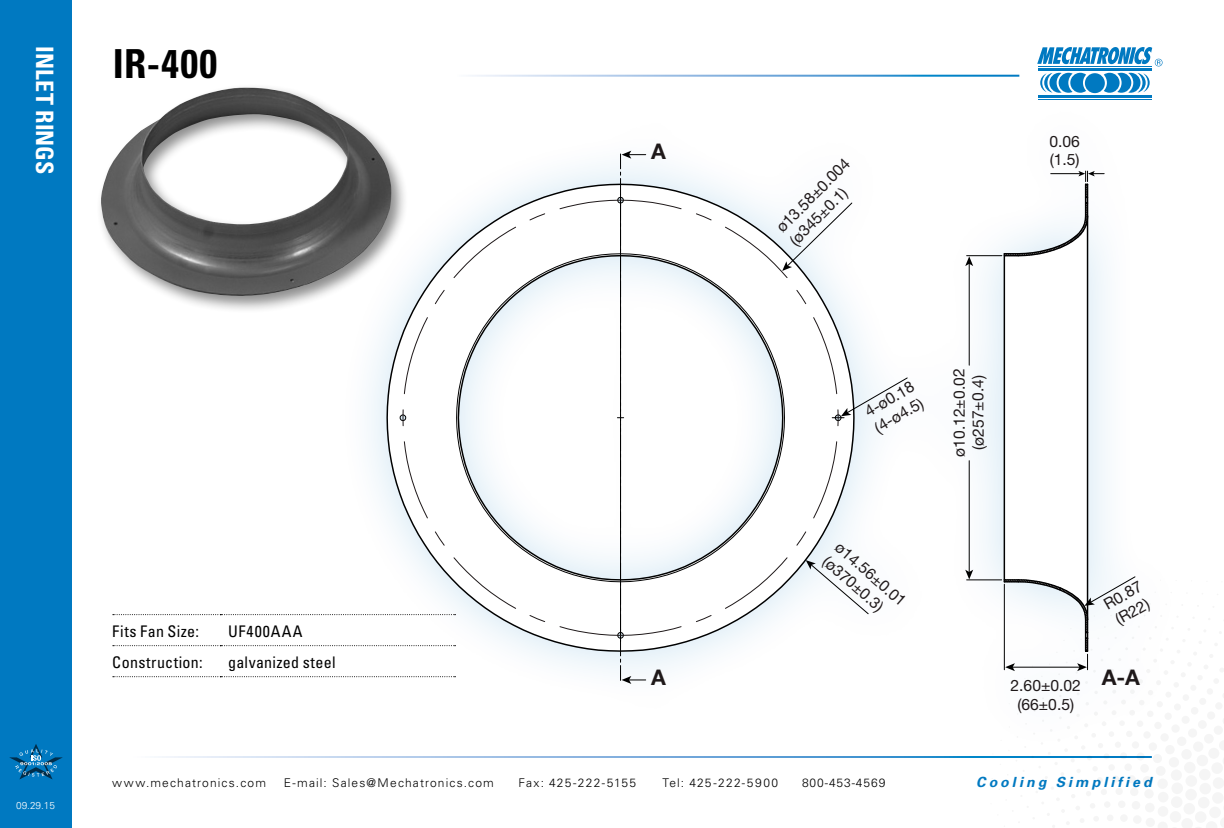
<style>
.page{position:relative;width:1224px;height:828px;background:#fff}
.page>*{position:absolute;margin:0;border:0;box-sizing:border-box;transform-origin:0 0}
.t1{font:700 condensed 40px "Univers";color:#000}
.t2{font:700 condensed 24px "Univers";letter-spacing:.005em;color:#fff}
.t3{font:700 21.6px "Helvetica Neue";color:#1f191a}
.t4{font:condensed 16px "Univers";letter-spacing:.03em;color:#000}
.t5{font:condensed 16px "Univers";letter-spacing:.06em;color:#000}
.t6{font:15.6px/18.8px "Helvetica Neue";letter-spacing:-.005em;color:#1f191a}
.t7{font:italic 700 14px "Univers";letter-spacing:.225em;color:#0079c1}
.t8{font:300 12px "Univers";letter-spacing:.095em;color:#000}
.t9{font:300 12px "Univers";letter-spacing:.075em;color:#000}
.t10{font:300 10px "Univers";color:#fff}
</style>
<div class="page">
<div style="left:0;top:0;width:72px;height:828px;background:#0079c1"></div>
<svg style="left:1040px;top:73px;width:46px;height:15px"></svg>
<svg style="left:1104px;top:73px;width:46px;height:15px"></svg>
<div style="left:1085px;top:73px;width:20px;height:20px;background:#0079c1;border-radius:50%"></div>
<hr style="left:1038px;top:66px;width:114px;height:1px;background:#0079c1">
<hr style="left:1038px;top:69px;width:114px;height:2px;background:#0079c1">
<svg style="left:1037px;top:47px;width:126px;height:19px"></svg>
<svg style="left:9px;top:744px;width:54px;height:35px"></svg>
<div style="left:96px;top:83px;width:313px;height:230px;background:#000;opacity:.45"></div>
<img style="left:100px;top:88px;width:237px;height:209px">
<div style="left:337px;top:88px;width:855px;height:671px;background:#0079c1;opacity:.2"></div>
<hr style="left:969px;top:461px;width:1px;height:112px;background:#000">
<svg style="left:965px;top:570px;width:8px;height:9px"></svg>
<hr style="left:969px;top:263px;width:1px;height:102px;background:#000">
<svg style="left:965px;top:256px;width:8px;height:10px"></svg>
<hr style="left:967px;top:579px;width:35px;height:1px;background:#000">
<hr style="left:967px;top:255px;width:35px;height:1px;background:#000">
<svg style="left:386px;top:183px;width:469px;height:470px"></svg>
<svg style="left:695px;top:615px;width:17px;height:8px"></svg>
<svg style="left:724px;top:557px;width:64px;height:52px"></svg>
<svg style="left:796px;top:531px;width:11px;height:15px"></svg>
<svg style="left:813px;top:441px;width:24px;height:78px"></svg>
<svg style="left:796px;top:289px;width:11px;height:16px"></svg>
<svg style="left:695px;top:213px;width:17px;height:8px"></svg>
<svg style="left:529px;top:213px;width:17px;height:8px"></svg>
<svg style="left:453px;top:226px;width:64px;height:53px"></svg>
<svg style="left:434px;top:289px;width:11px;height:16px"></svg>
<svg style="left:404px;top:317px;width:24px;height:77px"></svg>
<svg style="left:399px;top:409px;width:8px;height:17px"></svg>
<svg style="left:404px;top:441px;width:24px;height:78px"></svg>
<svg style="left:434px;top:531px;width:11px;height:15px"></svg>
<svg style="left:529px;top:615px;width:17px;height:8px"></svg>
<svg style="left:990px;top:171px;width:202px;height:588px"></svg>
<svg style="left:559px;top:151px;width:123px;height:533px"></svg>
<svg style="left:813px;top:317px;width:96px;height:109px"></svg>
<svg style="left:724px;top:202px;width:129px;height:77px"></svg>
<svg style="left:806px;top:560px;width:64px;height:55px"></svg>
<svg style="left:113px;top:645px;width:343px;height:1px"></svg>
<svg style="left:113px;top:676px;width:343px;height:1px"></svg>
<svg style="left:113px;top:557px;width:404px;height:58px"></svg>
<h2 class="t2" style="left:59px;top:46px;width:130px;rotate:90deg">INLET RINGS</h2>
<p class="t10" style="left:16px;top:800px;width:40px">09.29.15</p>
<h1 class="t1" style="left:113px;top:39px;width:106px">IR-400</h1>
<p class="t4" style="left:112px;top:621px;width:88px">Fits Fan Size:</p>
<p class="t5" style="left:228px;top:621px;width:76px">UF400AAA</p>
<p class="t4" style="left:112px;top:652px;width:92px">Construction:</p>
<p class="t4" style="left:228px;top:652px;width:109px">galvanized steel</p>
<h3 class="t3" style="left:651px;top:138px;width:16px">A</h3>
<h3 class="t3" style="left:651px;top:664px;width:16px">A</h3>
<p class="t6" style="left:772px;top:223px;width:98px;rotate:-45deg">ø13.58±0.004 (ø345±0.1)</p>
<p class="t6" style="left:1049px;top:131px;width:32px">0.06 (1.5)</p>
<p class="t6" style="left:861px;top:404px;width:56px;rotate:-30deg">4-ø0.18 (4-ø4.5)</p>
<p class="t6" style="left:950px;top:457px;width:90px;text-align:center;rotate:-90deg">ø10.12±0.02 ø( 257±0.4)</p>
<p class="t6" style="left:844px;top:538px;width:90px;rotate:41deg">ø14.56±0.01 (ø370±0.3)</p>
<p class="t6" style="left:1011px;top:676px;width:72px;text-align:center">2.60±0.02 (66±0.5)</p>
<p class="t6" style="left:1100px;top:597px;width:43px;rotate:-30deg">R0.87 (R22)</p>
<h3 class="t3" style="left:1102px;top:664px;width:40px">A-A</h3>
<p class="t8" style="left:112px;top:775px;width:155px">www.mechatronics.com</p>
<p class="t8" style="left:284px;top:775px;width:212px">E-mail: Sales@Mechatronics.com</p>
<p class="t8" style="left:518px;top:775px;width:119px">Fax: 425-222-5155</p>
<p class="t8" style="left:662px;top:775px;width:117px">Tel: 425-222-5900</p>
<p class="t9" style="left:802px;top:775px;width:85px">800-453-4569</p>
<p class="t7" style="left:976px;top:773px;width:177px">Cooling Simplified</p>
</div>
